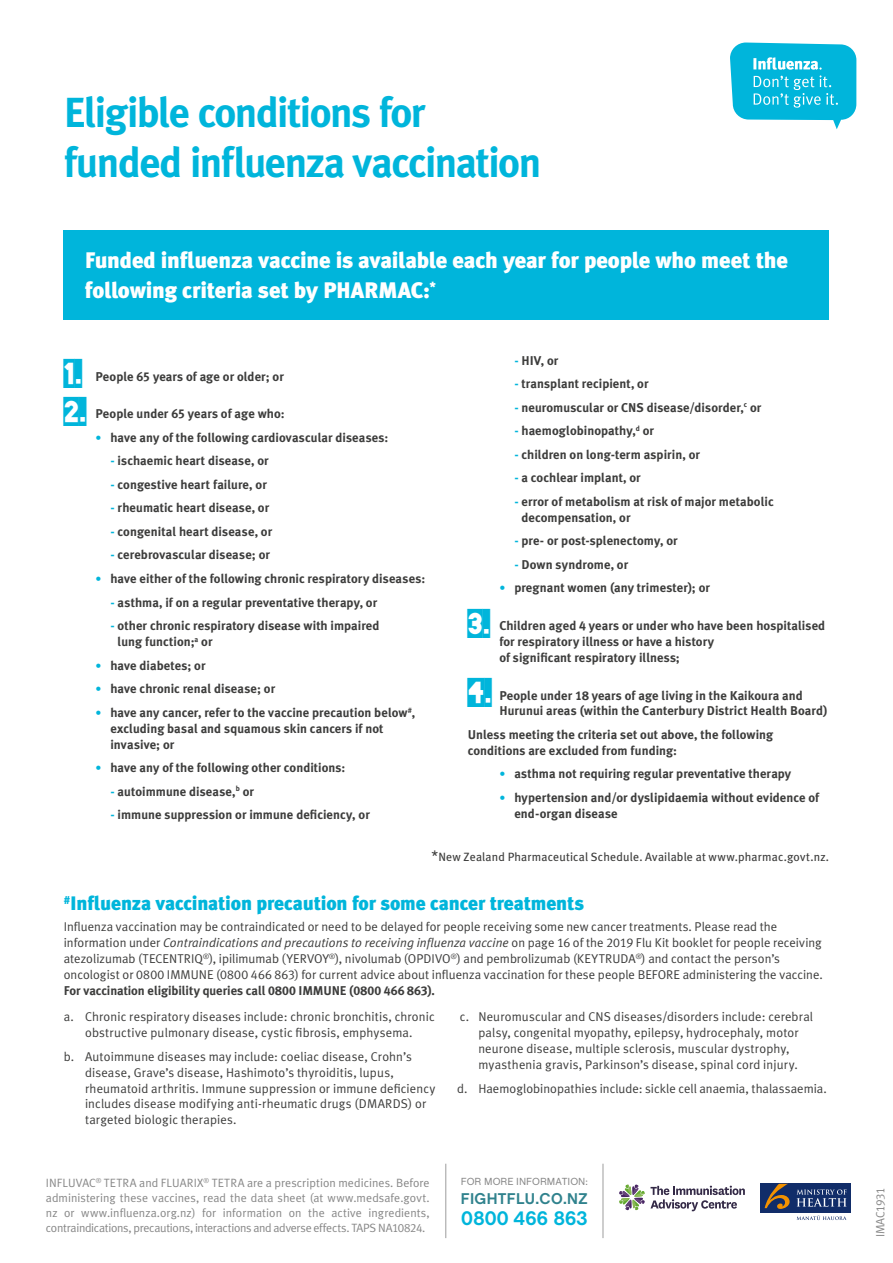
<style>
.page{position:relative;width:893px;height:1263px;background:#fff}
.page>*{position:absolute;margin:0;border:0;box-sizing:border-box;transform-origin:0 0}
.t1{font:700 42px/50.4px "Meta Plus";letter-spacing:-.035em;color:#00b5db}
.t2{font:34.5px "Blackout 2 AM";color:#00b5db}
.t3{font:900 22.5px/30px "Meta Plus";letter-spacing:-.01em;color:#fff}
.t4{font:700 19.95px "Chalet";letter-spacing:-.02em;color:#00b5db}
.t5{font:900 19.5px "Meta Plus";letter-spacing:-.01em;color:#00b5db}
.t6{font:700 15.9px "Chalet";letter-spacing:.02em;color:#30828d}
.t7{font:700 12.75px/15.9px "Meta Plus";letter-spacing:.005em;color:#3d3d3c}
.t8{font:12.75px/15.9px "Meta Plus Normal";letter-spacing:.01em;color:#3d3d3c}
.t9{font:12px/15px "Meta Plus Normal";letter-spacing:-.025em;color:#878787;text-align:justify}
.t10{font:12px "Meta Plus";letter-spacing:.015em;color:#3d3d3c}
.t11{font:12px "Meta Plus Normal Caps";letter-spacing:-.03em;color:#878787}
.t12{font:10.5px "Chalet";color:#878787}
.s1{color:#00b5db}
.s2{font-family:"Meta Plus Normal";font-weight:400;font-size:12px;color:#00b5db}
.s3{font-family:"Meta Plus Bold Caps";font-weight:400}
.s4{font-size:15px}
.s5{font-style:italic}
.s6{font-family:"Meta Plus Normal Caps"}
.s7{font-family:"Meta Caps"}
</style>
<div class="page">
<svg style="left:730px;top:43px;width:126px;height:86px"></svg>
<hr style="left:445px;top:1164px;width:1px;height:74px;background:#9d9d9d">
<hr style="left:603px;top:1164px;width:1px;height:74px;background:#9d9d9d">
<div style="left:761px;top:1184px;width:90px;height:29px;background:#112d69"></div>
<svg style="left:796px;top:1189px;width:51px;height:17px"></svg>
<svg style="left:796px;top:1215px;width:51px;height:5px"></svg>
<svg style="left:765px;top:1184px;width:25px;height:25px"></svg>
<svg style="left:619px;top:1184px;width:126px;height:27px"></svg>
<div style="left:64px;top:230px;width:765px;height:90px;background:#00b5db"></div>
<h1 class="t1" style="left:64px;top:87px;width:479px">Eligible conditions for funded influenza vaccination</h1>
<h3 class="t3" style="left:85px;top:245px;width:705px">Funded influenza vaccine is available each year for people who meet the following criteria set by PHARMAC:<sup>*</sup></h3>
<h2 class="t2" style="left:64px;top:356px;width:20px">1.</h2>
<h2 class="t2" style="left:64px;top:394px;width:24px">2.</h2>
<p class="t7" style="left:514px;top:352px;width:46px"><span class="s1">-</span> HIV, or</p>
<p class="t7" style="left:514px;top:376px;width:136px"><span class="s1">-</span> transplant recipient, or</p>
<p class="t7" style="left:514px;top:399px;width:248px"><span class="s1">-</span> neuromuscular or CNS disease/disorder,<sup>c</sup> or</p>
<p class="t7" style="left:514px;top:423px;width:141px"><span class="s1">-</span> haemoglobinopathy,<sup>d</sup> or</p>
<p class="t7" style="left:514px;top:446px;width:187px"><span class="s1">-</span> children on long-term aspirin, or</p>
<p class="t7" style="left:514px;top:470px;width:128px"><span class="s1">-</span> a cochlear implant, or</p>
<p class="t7" style="left:521px;top:493px;width:254px;text-indent:-7px"><span class="s1">-</span> error of metabolism at risk of major metabolic decompensation, or</p>
<p class="t7" style="left:514px;top:533px;width:165px"><span class="s1">-</span> pre- or post-splenectomy, or</p>
<p class="t7" style="left:514px;top:556px;width:115px"><span class="s1">-</span> Down syndrome, or</p>
<p class="t7" style="left:499px;top:580px;width:212px"><span class="s2">•</span> pregnant women (any trimester); or</p>
<p class="t7" style="left:95px;top:368px;width:190px">People <span class="s3">65</span> years of age or older; or</p>
<p class="t7" style="left:95px;top:406px;width:191px">People under <span class="s3">65</span> years of age who:</p>
<p class="t7" style="left:95px;top:429px;width:294px"><span class="s2">•</span> have any of the following cardiovascular diseases:</p>
<p class="t7" style="left:110px;top:453px;width:160px"><span class="s1">-</span> ischaemic heart disease, or</p>
<p class="t7" style="left:110px;top:476px;width:158px"><span class="s1">-</span> congestive heart failure, or</p>
<p class="t7" style="left:110px;top:500px;width:160px"><span class="s1">-</span> rheumatic heart disease, or</p>
<p class="t7" style="left:110px;top:523px;width:163px"><span class="s1">-</span> congenital heart disease, or</p>
<p class="t7" style="left:110px;top:547px;width:161px"><span class="s1">-</span> cerebrovascular disease; or</p>
<p class="t7" style="left:95px;top:571px;width:331px"><span class="s2">•</span> have either of the following chronic respiratory diseases:</p>
<p class="t7" style="left:110px;top:594px;width:268px"><span class="s1">-</span> asthma, if on a regular preventative therapy, or</p>
<p class="t7" style="left:118px;top:618px;width:263px;text-indent:-7px"><span class="s1">-</span> other chronic respiratory disease with impaired lung function;<sup>a</sup> or</p>
<p class="t7" style="left:95px;top:657px;width:112px"><span class="s2">•</span> have diabetes; or</p>
<p class="t7" style="left:95px;top:681px;width:181px"><span class="s2">•</span> have chronic renal disease; or</p>
<p class="t7" style="left:110px;top:704px;width:306px;text-indent:-15px"><span class="s2">•</span> have any cancer, refer to the vaccine precaution below<sup>#</sup>, excluding basal and squamous skin cancers if not invasive; or</p>
<p class="t7" style="left:95px;top:760px;width:251px"><span class="s2">•</span> have any of the following other conditions:</p>
<p class="t7" style="left:110px;top:783px;width:145px"><span class="s1">-</span> autoimmune disease,<sup>b</sup> or</p>
<p class="t7" style="left:110px;top:807px;width:261px"><span class="s1">-</span> immune suppression or immune deficiency, or</p>
<h2 class="t2" style="left:468px;top:605px;width:24px">3.</h2>
<p class="t7" style="left:499px;top:618px;width:327px">Children aged <span class="s3">4</span> years or under who have been hospitalised for respiratory illness or have a history<br>of significant respiratory illness;</p>
<h2 class="t2" style="left:468px;top:675px;width:25px">4.</h2>
<p class="t7" style="left:499px;top:687px;width:330px">People under <span class="s3">18</span> years of age living in the Kaikoura and<br>Hurunui areas (within the Canterbury District Health Board)</p>
<p class="t7" style="left:468px;top:727px;width:307px">Unless meeting the criteria set out above, the following conditions are excluded from funding:</p>
<p class="t7" style="left:499px;top:766px;width:293px"><span class="s2">•</span> asthma not requiring regular preventative therapy</p>
<p class="t7" style="left:514px;top:790px;width:306px;text-indent:-15px"><span class="s2">•</span> hypertension and/or dyslipidaemia without evidence of end-organ disease</p>
<p class="t10" style="left:431px;top:850px;width:399px"><span class="s4">*</span>New Zealand Pharmaceutical Schedule. Available at www.pharmac.govt.nz.</p>
<h3 class="t5" style="left:64px;top:892px;width:522px"><sup>#</sup>Influenza vaccination precaution for some cancer treatments</h3>
<p class="t8" style="left:64px;top:918px;width:761px">Influenza vaccination may be contraindicated or need to be delayed for people receiving some new cancer treatments. Please read the information under <span class="s5">Contraindications and precautions to receiving influenza vaccine</span> on page <span class="s6">16</span> of the <span class="s7">2019</span> Flu Kit booklet for people receiving atezolizumab (TECENTRIQ<sup>®</sup>), ipilimumab (YERVOY<sup>®</sup>), nivolumab (OPDIVO<sup>®</sup>) and pembrolizumab (KEYTRUDA<sup>®</sup>) and contact the person’s oncologist or <span class="s6">0800</span> IMMUNE (<span class="s6">0800 466 863</span>) for current advice about influenza vaccination for these people BEFORE administering the vaccine.</p>
<p class="t7" style="left:64px;top:982px;width:373px">For vaccination eligibility queries call <span class="s3">0800 IMMUNE (0800 466 863).</span></p>
<p class="t8" style="left:64px;top:1009px;width:372px;text-align:center">a. Chronic respiratory diseases include: chronic bronchitis, chronic obstructive pulmonary disease, cystic fibrosis, emphysema.</p>
<p class="t8" style="left:85px;top:1048px;width:352px;text-indent:-21px">b. Autoimmune diseases may include: coeliac disease, Crohn’s disease, Grave’s disease, Hashimoto’s thyroiditis, lupus, rheumatoid arthritis. Immune suppression or immune deficiency includes disease modifying anti-rheumatic drugs (DMARDS) or targeted biologic therapies.</p>
<p class="t8" style="left:460px;top:1009px;width:355px;text-align:center">c. Neuromuscular and CNS diseases/disorders include: cerebral palsy, congenital myopathy, epilepsy, hydrocephaly, motor neurone disease, multiple sclerosis, muscular dystrophy, myasthenia gravis, Parkinson’s disease, spinal cord injury.</p>
<p class="t8" style="left:457px;top:1080px;width:371px">d. Haemoglobinopathies include: sickle cell anaemia, thalassaemia.</p>
<p class="t9" style="left:46px;top:1175px;width:385px">INFLUVAC<sup>®</sup> TETRA and FLUARIX<sup>®</sup> TETRA are a prescription medicines. Before administering these vaccines, read the data sheet (at www.medsafe.govt. nz or www.influenza.org.nz) for information on the active ingredients, contraindications, precautions, interactions and adverse effects. TAPS <span class="s6">NA10824</span>.</p>
<p class="t12" style="left:461px;top:1175px;width:129px">FOR MORE INFORMATION:</p>
<p class="t6" style="left:461px;top:1189px;width:128px">FIGHTFLU.CO.NZ</p>
<h3 class="t4" style="left:461px;top:1206px;width:128px">0800 466 863</h3>
<p class="t11" style="left:873px;top:1237px;width:51px;rotate:-90deg">IMAC1931</p>
</div>
